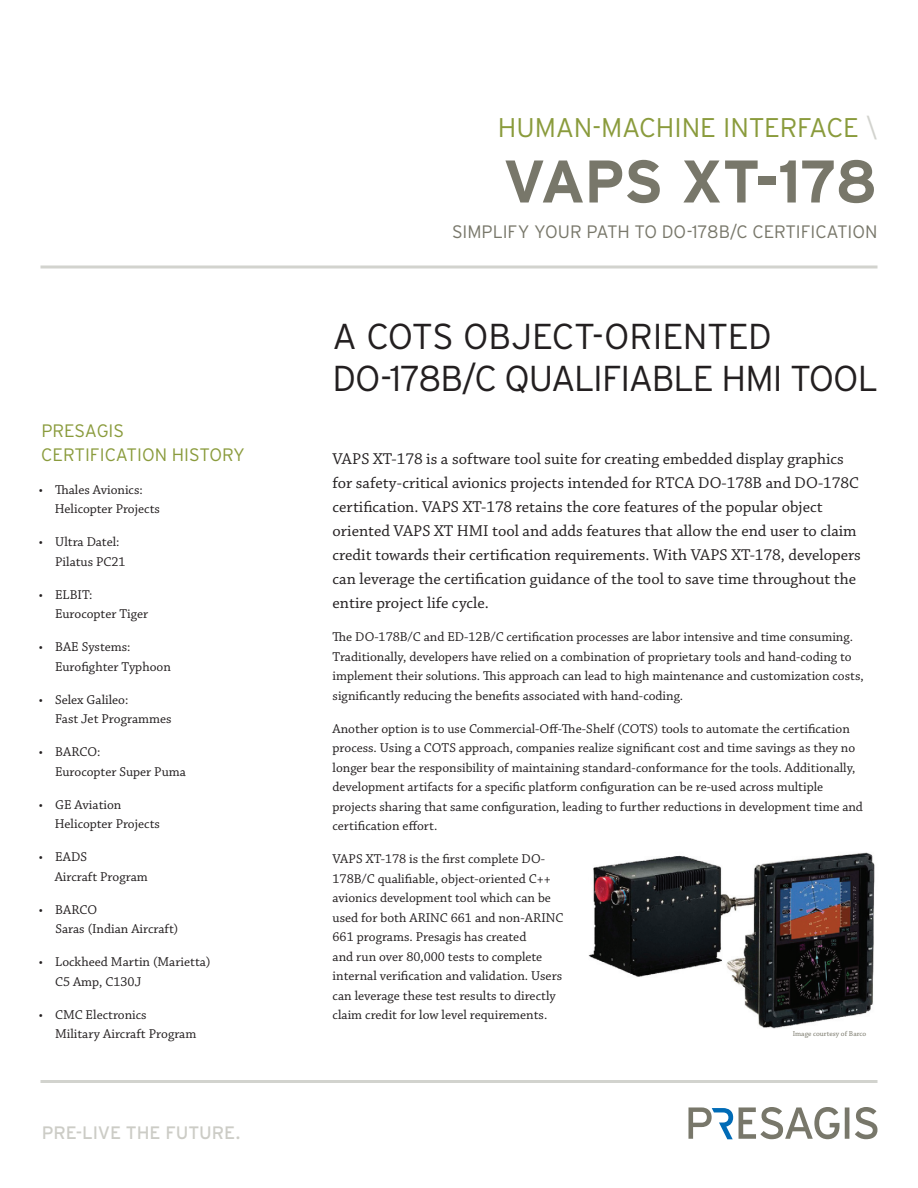
<style>
.page{position:relative;width:918px;height:1188px;background:#fff}
.page>*{position:absolute;margin:0;border:0;box-sizing:border-box;transform-origin:0 0}
.t1{font:700 60px "Interstate";letter-spacing:-.025em;color:#78776a}
.Headline{font:300 36px "Interstate";letter-spacing:-.025em;color:#231f20}
.t2{font:300 27px "Interstate";letter-spacing:-.01em;color:#8a9b3c}
.t3{font:300 18px "Interstate";letter-spacing:-.01em;color:#78776a}
.Pull_Quote{font:300 18px "Interstate";color:#8a9b3c}
.t4{font:18px "Interstate";letter-spacing:-.01em;color:#ccccc6}
.Headline-2{font:16.5px/24px "Chaparral Pro";color:#231f20}
.Headline-3{font:13.5px/19.5px "Chaparral Pro";color:#231f20}
.Text_-_Point_form{font:13.5px/19.5px "Chaparral Pro";color:#231f20}
.Pull_Quote-2{font:7.5px "Chaparral Pro";color:#78776a}
.s1{color:#d2d3ce}
</style>
<div class="page">
<img style="left:588px;top:852px;width:287px;height:177px">
<hr style="left:40px;top:1080px;width:838px;height:3px;background:#d2d3ce">
<svg style="left:688px;top:1107px;width:189px;height:32px"></svg>
<hr style="left:40px;top:266px;width:838px;height:2px;background:#d2d3ce">
<p class="Pull_Quote" style="left:41px;top:420px;width:84px">PRESAGIS</p>
<p class="Pull_Quote" style="left:41px;top:444px;width:205px">CERTIFICATION HISTORY</p>
<p class="Text_-_Point_form" style="left:55px;top:480px;width:107px;text-indent:-16px">• Thales Avionics:<br>Helicopter Projects</p>
<p class="Text_-_Point_form" style="left:55px;top:533px;width:72px;text-indent:-16px">• Ultra Datel:<br>Pilatus PC21</p>
<p class="Text_-_Point_form" style="left:55px;top:585px;width:95px;text-indent:-16px">• ELBIT:<br>Eurocopter Tiger</p>
<p class="Text_-_Point_form" style="left:55px;top:638px;width:117px;text-indent:-16px">• BAE Systems:<br>Eurofighter Typhoon</p>
<p class="Text_-_Point_form" style="left:55px;top:690px;width:118px;text-indent:-16px">• Selex Galileo:<br>Fast Jet Programmes</p>
<p class="Text_-_Point_form" style="left:55px;top:743px;width:132px;text-indent:-16px">• BARCO:<br>Eurocopter Super Puma</p>
<p class="Text_-_Point_form" style="left:55px;top:795px;width:107px;text-indent:-16px">• GE Aviation<br>Helicopter Projects</p>
<p class="Text_-_Point_form" style="left:55px;top:848px;width:95px;text-indent:-16px">• EADS<br>Aircraft Program</p>
<p class="Text_-_Point_form" style="left:55px;top:900px;width:124px;text-indent:-17px">• BARCO<br>Saras (Indian Aircraft)</p>
<p class="Text_-_Point_form" style="left:55px;top:953px;width:157px;text-indent:-16px">• Lockheed Martin (Marietta)<br>C5 Amp, C130J</p>
<p class="Text_-_Point_form" style="left:55px;top:1005px;width:143px;text-indent:-16px">• CMC Electronics<br>Military Aircraft Program</p>
<p class="t4" style="left:42px;top:1123px;width:200px">PRE-LIVE THE FUTURE.</p>
<p class="t2" style="left:498px;top:112px;width:381px">HUMAN-MACHINE INTERFACE <span class="s1">\</span></p>
<p class="t1" style="left:503px;top:148px;width:376px">VAPS XT-178</p>
<p class="t3" style="left:452px;top:222px;width:427px">SIMPLIFY YOUR PATH TO DO-178B/C CERTIFICATION</p>
<p class="Headline" style="left:333px;top:316px;width:441px">A COTS OBJECT-ORIENTED</p>
<p class="Headline" style="left:333px;top:358px;width:547px">DO-178B/C QUALIFIABLE HMI TOOL</p>
<p class="Headline-2" style="left:333px;top:448px;width:530px">VAPS XT-178 is a software tool suite for creating embedded display graphics for safety-critical avionics projects intended for RTCA DO-178B and DO-178C certification. VAPS XT-178 retains the core features of the popular object oriented VAPS XT HMI tool and adds features that allow the end user to claim credit towards their certification requirements. With VAPS XT-178, developers can leverage the certification guidance of the tool to save time throughout the entire project life cycle.</p>
<p class="Headline-3" style="left:333px;top:628px;width:533px">The DO-178B/C and ED-12B/C certification processes are labor intensive and time consuming.<br>Traditionally, developers have relied on a combination of proprietary tools and hand-coding to implement their solutions. This approach can lead to high maintenance and customization costs, significantly reducing the benefits associated with hand-coding.</p>
<p class="Headline-3" style="left:333px;top:719px;width:532px">Another option is to use Commercial-Off-The-Shelf (COTS) tools to automate the certification process. Using a COTS approach, companies realize significant cost and time savings as they no longer bear the responsibility of maintaining standard-conformance for the tools. Additionally, development artifacts for a specific platform configuration can be re-used across multiple projects sharing that same configuration, leading to further reductions in development time and certification effort.</p>
<p class="Headline-3" style="left:333px;top:850px;width:232px">VAPS XT-178 is the first complete DO-178B/C qualifiable, object-oriented C++ avionics development tool which can be used for both ARINC 661 and non-ARINC 661 programs. Presagis has created<br>and run over 80,000 tests to complete internal verification and validation. Users can leverage these test results to directly claim credit for low level requirements.</p>
<p class="Pull_Quote-2" style="left:793px;top:1030px;width:75px">Image courtesy of Barco</p>
</div>
